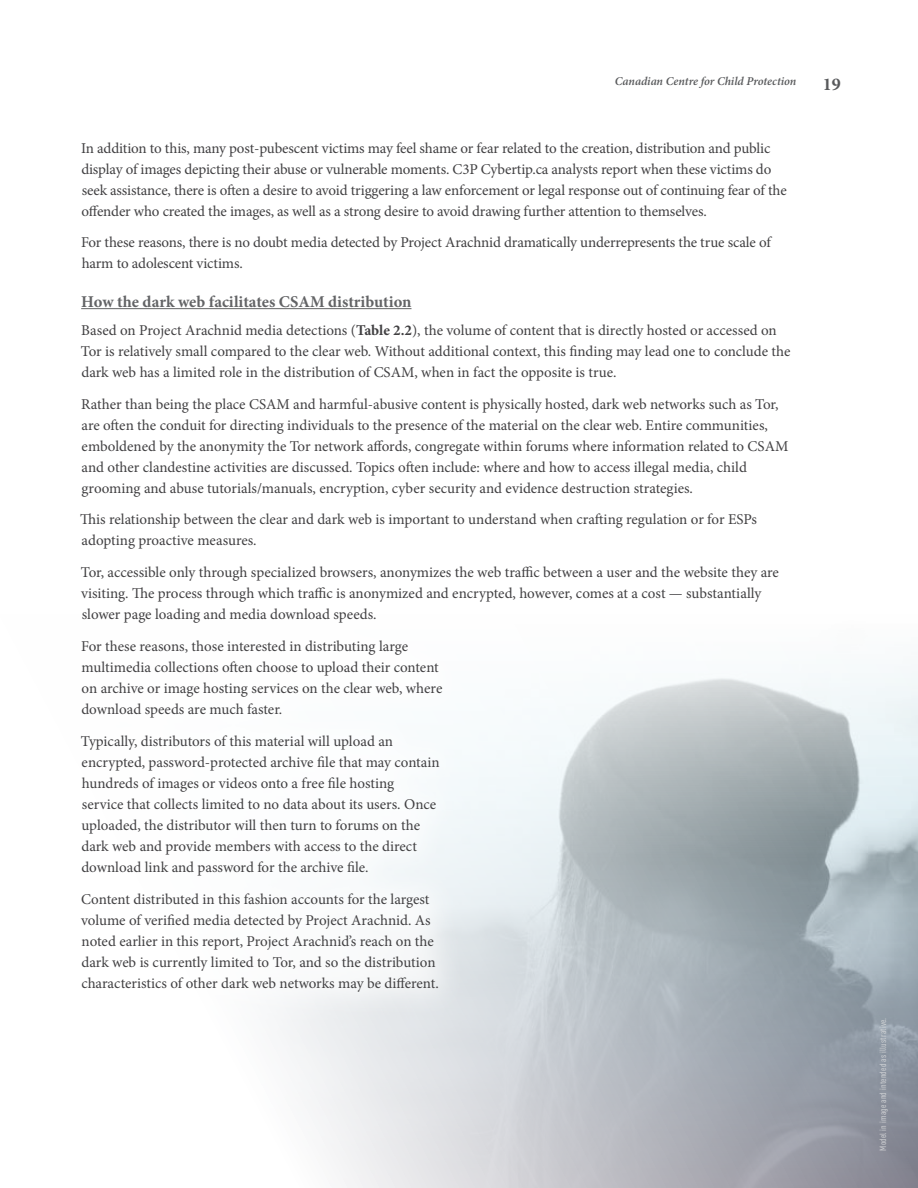
<style>
.page{position:relative;width:918px;height:1188px;background:#fff}
.page>*{position:absolute;margin:0;border:0;box-sizing:border-box;transform-origin:0 0}
.t1{font:700 18px "Minion Pro";color:#58595b}
.t2{font:700 16.5px "Minion Pro";color:#636466}
.t3{font:15px/21px "Minion Pro";letter-spacing:-.005em;color:#414042}
.t4{font:italic 600 12px "Minion Pro";letter-spacing:-.005em;color:#58595b}
.t5{font:500 9px "DIN Cond";letter-spacing:.02em;color:#dcddde}
.s1{font-weight:700}
</style>
<div class="page">
<svg style="left:278px;top:671px;width:640px;height:517px"></svg>
<div style="left:50px;top:111px;width:770px;height:910px;background:#fff;opacity:.75"></div>
<hr style="left:81px;top:308px;width:331px;height:1px;background:#636466">
<p class="t4" style="left:615px;top:74px;width:183px">Canadian Centre for Child Protection</p>
<p class="t1" style="left:823px;top:71px;width:19px">19</p>
<p class="t3" style="left:81px;top:137px;width:707px">In addition to this, many post-pubescent victims may feel shame or fear related to the creation, distribution and public display of images depicting their abuse or vulnerable moments. C3P Cybertip.ca analysts report when these victims do seek assistance, there is often a desire to avoid triggering a law enforcement or legal response out of continuing fear of the offender who created the images, as well as a strong desire to avoid drawing further attention to themselves.</p>
<p class="t3" style="left:81px;top:232px;width:691px">For these reasons, there is no doubt media detected by Project Arachnid dramatically underrepresents the true scale of harm to adolescent victims.</p>
<p class="t2" style="left:81px;top:290px;width:332px">How the dark web facilitates CSAM distribution</p>
<p class="t3" style="left:81px;top:320px;width:711px">Based on Project Arachnid media detections (<span class="s1">Table 2.2</span>), the volume of content that is directly hosted or accessed on<br>Tor is relatively small compared to the clear web. Without additional context, this finding may lead one to conclude the dark web has a limited role in the distribution of CSAM, when in fact the opposite is true.</p>
<p class="t3" style="left:81px;top:393px;width:709px">Rather than being the place CSAM and harmful-abusive content is physically hosted, dark web networks such as Tor, are often the conduit for directing individuals to the presence of the material on the clear web. Entire communities, emboldened by the anonymity the Tor network affords, congregate within forums where information related to CSAM and other clandestine activities are discussed. Topics often include: where and how to access illegal media, child grooming and abuse tutorials/manuals, encryption, cyber security and evidence destruction strategies.</p>
<p class="t3" style="left:80px;top:509px;width:678px">This relationship between the clear and dark web is important to understand when crafting regulation or for ESPs adopting proactive measures.</p>
<p class="t3" style="left:81px;top:562px;width:700px">Tor, accessible only through specialized browsers, anonymizes the web traffic between a user and the website they are visiting. The process through which traffic is anonymized and encrypted, however, comes at a cost — substantially slower page loading and media download speeds.</p>
<p class="t3" style="left:81px;top:636px;width:363px">For these reasons, those interested in distributing large multimedia collections often choose to upload their content on archive or image hosting services on the clear web, where download speeds are much faster.</p>
<p class="t3" style="left:81px;top:731px;width:360px">Typically, distributors of this material will upload an encrypted, password-protected archive file that may contain hundreds of images or videos onto a free file hosting<br>service that collects limited to no data about its users. Once uploaded, the distributor will then turn to forums on the dark web and provide members with access to the direct download link and password for the archive file.</p>
<p class="t3" style="left:81px;top:888px;width:359px">Content distributed in this fashion accounts for the largest volume of verified media detected by Project Arachnid. As noted earlier in this report, Project Arachnid’s reach on the dark web is currently limited to Tor, and so the distribution characteristics of other dark web networks may be different.</p>
<p class="t5" style="left:878px;top:1151px;width:135px;rotate:-90deg">Model in image and intended as illustrative.</p>
</div>
